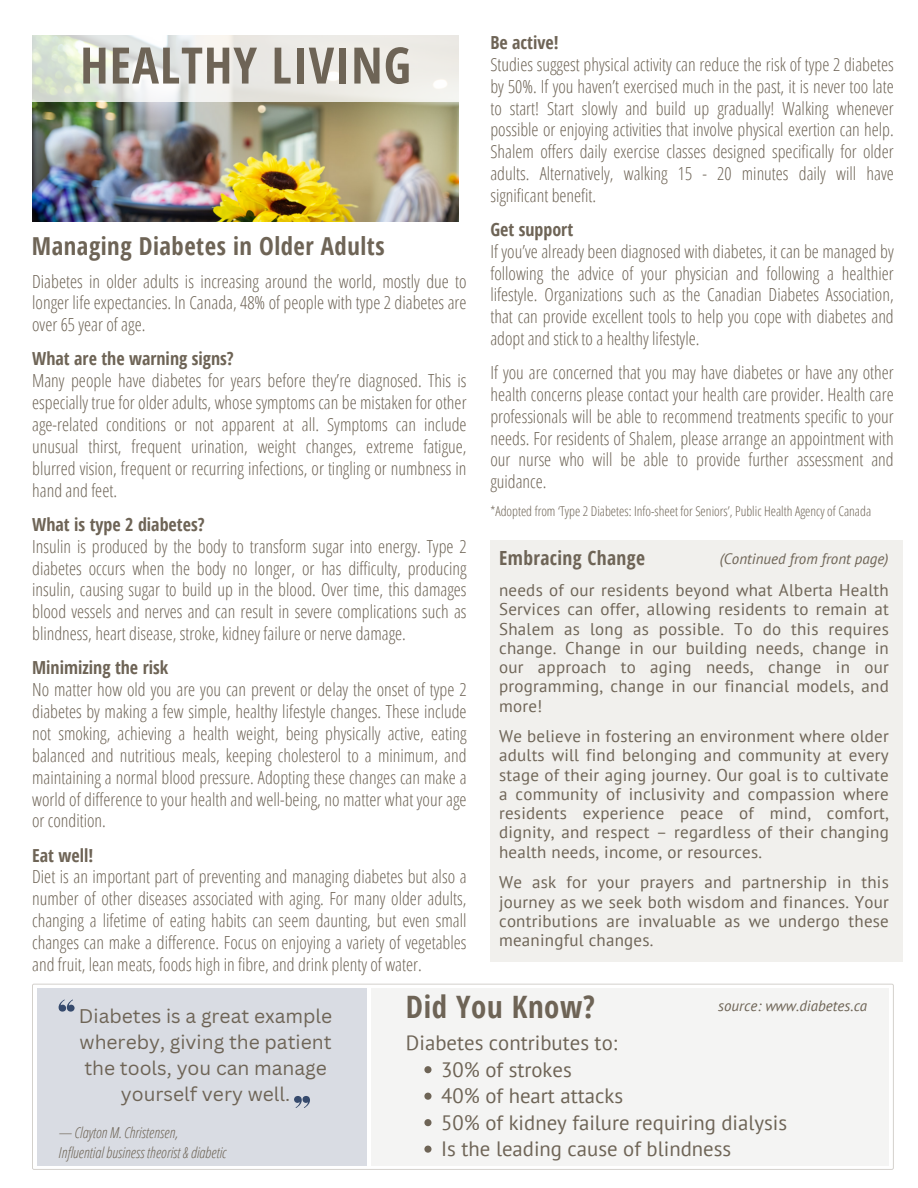
<style>
.page{position:relative;width:918px;height:1188px;background:#fff}
.page>*{position:absolute;margin:0;border:0;box-sizing:border-box;transform-origin:0 0}
.t1{font:700 50.25px "Open Sans Condensed";letter-spacing:.02em;color:#6e6456}
.t2{font:700 30.9px "Open Sans Condensed";letter-spacing:.02em;color:#6e6456}
.t3{font:700 24.75px "Open Sans Condensed";letter-spacing:.02em;color:#6e6456}
.t4{font:20.7px "PT Sans";color:#6e6456}
.t5{font:700 19.5px "Open Sans Condensed";letter-spacing:.02em;color:#6e6456}
.t6{font:19.2px/25.8px "Canva Sans";color:#6e6456;text-align:center}
.t7{font:300 18px/21.9px "Open Sans Condensed";color:#6e6456}
.t8{font:16.95px/19.2px "PT Sans";letter-spacing:.015em;color:#6e6456;text-align:justify}
.t9{font:italic 300 15px "Open Sans Condensed";color:#6e6456}
.t10{font:italic 15px "PT Sans";color:#6e6456}
.t11{font:300 13.5px "Open Sans Condensed";color:#6e6456}
.s1{font-weight:700}
</style>
<div class="page">
<img style="left:32px;top:102px;width:427px;height:120px">
<svg style="left:32px;top:35px;width:427px;height:67px;fill:#ecebe6"></svg>
<svg style="left:32px;top:984px;width:862px;height:186px"></svg>
<div style="left:371px;top:988px;width:518px;height:178px;background:#f4f4f3"></div>
<div style="left:37px;top:988px;width:329px;height:178px;background:#d9dce3"></div>
<svg style="left:59px;top:999px;width:15px;height:13px"></svg>
<div style="left:490px;top:540px;width:413px;height:422px;background:#f1f0ed"></div>
<svg style="left:424px;top:1066px;width:8px;height:7px"></svg>
<svg style="left:424px;top:1093px;width:8px;height:7px"></svg>
<svg style="left:424px;top:1119px;width:8px;height:7px"></svg>
<svg style="left:424px;top:1146px;width:8px;height:7px"></svg>
<svg style="left:294px;top:1096px;width:16px;height:12px"></svg>
<h3 class="t7" style="left:490px;top:32px;width:405px"><span class="s1">Be active!<br></span>Studies suggest physical activity can reduce the risk of type 2 diabetes by 50%. If you haven’t exercised much in the past, it is never too late to start! Start slowly and build up gradually! Walking whenever possible or enjoying activities that involve physical exertion can help.<br>Shalem offers daily exercise classes designed specifically for older adults. Alternatively, walking 15 - 20 minutes daily will have significant benefit.</h3>
<h6 class="t7" style="left:490px;top:218px;width:405px"><span class="s1">Get support<br></span>If you’ve already been diagnosed with diabetes, it can be managed by following the advice of your physician and following a healthier lifestyle. Organizations such as the Canadian Diabetes Association, that can provide excellent tools to help you cope with diabetes and adopt and stick to a healthy lifestyle.</h6>
<h6 class="t7" style="left:490px;top:362px;width:405px;text-align:justify">If you are concerned that you may have diabetes or have any other health concerns please contact your health care provider. Health care professionals will be able to recommend treatments specific to your needs. For residents of Shalem, please arrange an appointment with our nurse who will be able to provide further assessment and guidance.</h6>
<h6 class="t11" style="left:490px;top:502px;width:382px">*Adopted from ‘Type 2 Diabetes: Info-sheet for Seniors’, Public Health Agency of Canada</h6>
<h6 class="t1" style="left:80px;top:30px;width:332px">HEALTHY LIVING</h6>
<h6 class="t3" style="left:32px;top:228px;width:354px">Managing Diabetes in Older Adults</h6>
<h6 class="t7" style="left:32px;top:270px;width:436px;text-align:justify">Diabetes in older adults is increasing around the world, mostly due to longer life expectancies. In Canada, 48% of people with type 2 diabetes are over 65 year of age.</h6>
<h6 class="t7" style="left:32px;top:347px;width:436px"><span class="s1">What are the warning signs?<br></span>Many people have diabetes for years before they’re diagnosed. This is especially true for older adults, whose symptoms can be mistaken for other age-related conditions or not apparent at all. Symptoms can include unusual thirst, frequent urination, weight changes, extreme fatigue, blurred vision, frequent or recurring infections, or tingling or numbness in hand and feet.</h6>
<h6 class="t7" style="left:32px;top:513px;width:436px"><span class="s1">What is type 2 diabetes?<br></span>Insulin is produced by the body to transform sugar into energy. Type 2 diabetes occurs when the body no longer, or has difficulty, producing insulin, causing sugar to build up in the blood. Over time, this damages blood vessels and nerves and can result in severe complications such as blindness, heart disease, stroke, kidney failure or nerve damage.</h6>
<p class="t7" style="left:32px;top:656px;width:436px"><span class="s1">Minimizing the risk<br></span>No matter how old you are you can prevent or delay the onset of type 2 diabetes by making a few simple, healthy lifestyle changes. These include not smoking, achieving a health weight, being physically active, eating balanced and nutritious meals, keeping cholesterol to a minimum, and maintaining a normal blood pressure. Adopting these changes can make a world of difference to your health and well-being, no matter what your age or condition.</p>
<h6 class="t7" style="left:32px;top:844px;width:436px"><span class="s1">Eat well!<br></span>Diet is an important part of preventing and managing diabetes but also a number of other diseases associated with aging. For many older adults, changing a lifetime of eating habits can seem daunting, but even small changes can make a difference. Focus on enjoying a variety of vegetables and fruit, lean meats, foods high in fibre, and drink plenty of water.</h6>
<h6 class="t2" style="left:406px;top:985px;width:190px">Did You Know?</h6>
<h6 class="t4" style="left:406px;top:1029px;width:213px">Diabetes contributes to:</h6>
<h4 class="t4" style="left:441px;top:1055px;width:132px">30% of strokes</h4>
<p class="t4" style="left:441px;top:1082px;width:183px">40% of heart attacks</p>
<p class="t4" style="left:441px;top:1108px;width:347px">50% of kidney failure requiring dialysis</p>
<h5 class="t4" style="left:441px;top:1135px;width:291px">Is the leading cause of blindness</h5>
<h5 class="t5" style="left:499px;top:544px;width:147px">Embracing Change</h5>
<h5 class="t10" style="left:720px;top:549px;width:170px">(Continued from front page)</h5>
<p class="t8" style="left:499px;top:580px;width:391px">needs of our residents beyond what Alberta Health Services can offer, allowing residents to remain at Shalem as long as possible. To do this requires change. Change in our building needs, change in our approach to aging needs, change in our programming, change in our financial models, and more!</p>
<h2 class="t8" style="left:499px;top:726px;width:391px">We believe in fostering an environment where older adults will find belonging and community at every stage of their aging journey. Our goal is to cultivate a community of inclusivity and compassion where residents experience peace of mind, comfort, dignity, and respect – regardless of their changing health needs, income, or resources.</h2>
<p class="t8" style="left:499px;top:872px;width:391px">We ask for your prayers and partnership in this journey as we seek both wisdom and finances. Your contributions are invaluable as we undergo these meaningful changes.</p>
<h5 class="t10" style="left:718px;top:996px;width:151px">source: www.diabetes.ca</h5>
<h1 class="t6" style="left:79px;top:1003px;width:255px">Diabetes is a great example whereby, giving the patient the tools, you can manage yourself very well.</h1>
<p class="t9" style="left:59px;top:1122px;width:121px">― Clayton M. Christensen,</p>
<p class="t9" style="left:59px;top:1142px;width:169px">Influential business theorist &amp; diabetic</p>
</div>
